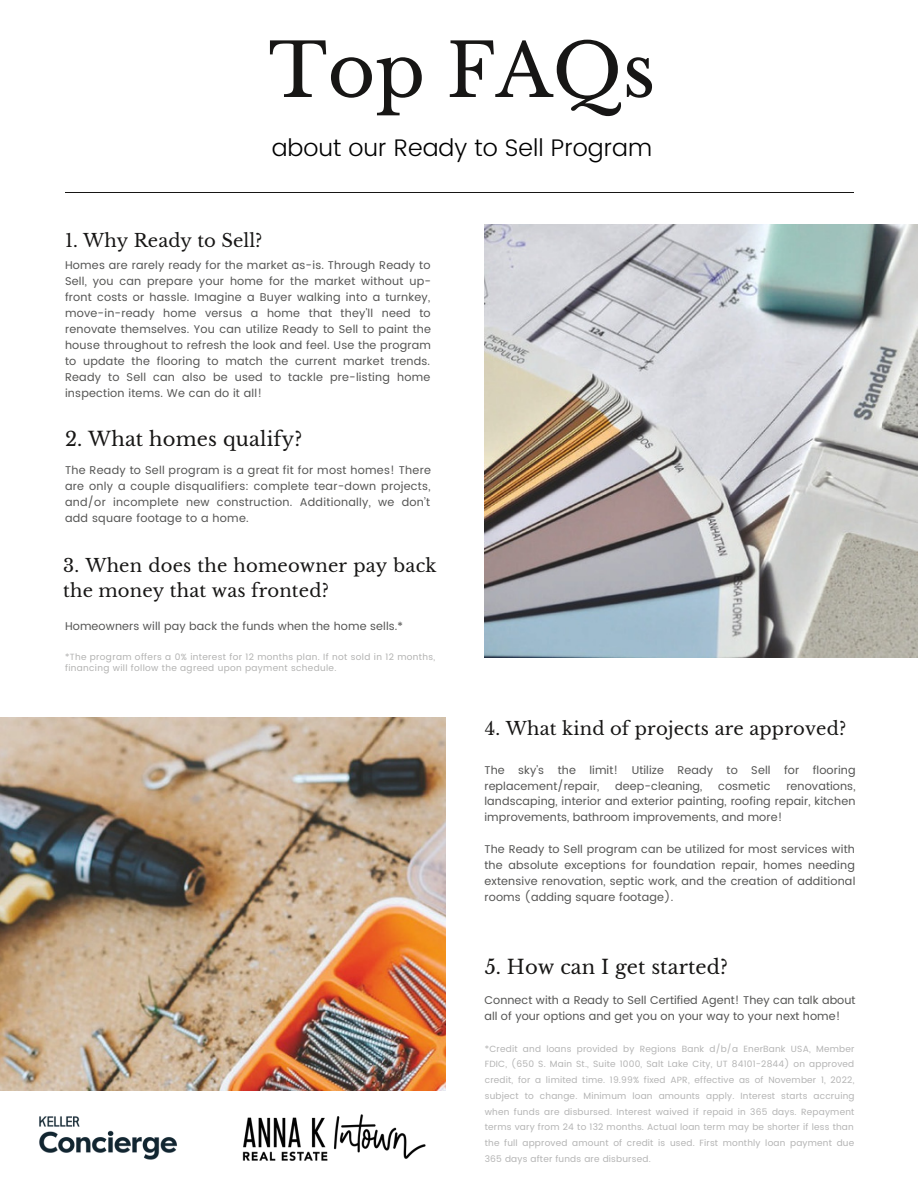
<style>
.page{position:relative;width:918px;height:1188px;background:#fff}
.page>*{position:absolute;margin:0;border:0;box-sizing:border-box;transform-origin:0 0}
.t1{font:73.5px "Libre Baskerville";color:#171615}
.t2{font:300 24px "Poppins";color:#000}
.t3{font:19.5px "Libre Baskerville";letter-spacing:.01em;color:#171615}
.t4{font:18px/24.8px "Libre Baskerville";letter-spacing:.01em;color:#171615}
.t5{font:11.25px/15.9px "Poppins";letter-spacing:.01em;color:#545453;text-align:justify}
.t6{font:9px/15.8px "Poppins";letter-spacing:.02em;color:#b4b4b4;text-align:justify}
.t7{font:9px/11.2px "Poppins";letter-spacing:.035em;color:#b2b2b1}
</style>
<div class="page">
<img style="left:485px;top:225px;width:433px;height:433px">
<img style="left:0;top:718px;width:446px;height:372px">
<hr style="left:65px;top:192px;width:788px;height:1px;background:#171615">
<img style="left:39px;top:1116px;width:138px;height:44px">
<img style="left:242px;top:1114px;width:184px;height:47px">
<h1 class="t1" style="left:268px;top:26px;width:389px">Top FAQs</h1>
<h2 class="t2" style="left:272px;top:134px;width:382px">about our Ready to Sell Program</h2>
<h3 class="t4" style="left:65px;top:229px;width:199px">1. Why Ready to Sell?</h3>
<p class="t5" style="left:65px;top:257px;width:368px">Homes are rarely ready for the market as-is. Through Ready to Sell, you can prepare your home for the market without up&shy;front costs or hassle. Imagine a Buyer walking into a turnkey, move-in-ready home versus a home that they'll need to renovate themselves. You can utilize Ready to Sell to paint the house throughout to refresh the look and feel. Use the program to update the flooring to match the current market trends.<br>Ready to Sell can also be used to tackle pre-listing home inspection items. We can do it all!</p>
<h3 class="t3" style="left:65px;top:427px;width:239px">2. What homes qualify?</h3>
<p class="t5" style="left:65px;top:463px;width:367px">The Ready to Sell program is a great fit for most homes! There are only a couple disqualifiers: complete tear-down projects, and/or incomplete new construction. Additionally, we don’t add square footage to a home.</p>
<h3 class="t4" style="left:63px;top:554px;width:375px">3. When does the homeowner pay back the money that was fronted?</h3>
<p class="t5" style="left:65px;top:619px;width:340px">Homeowners will pay back the funds when the home sells.*</p>
<p class="t7" style="left:65px;top:651px;width:372px">*The program offers a 0% interest for 12 months plan. If not sold in 12 months, financing will follow the agreed upon payment schedule.</p>
<h3 class="t4" style="left:485px;top:717px;width:363px">4. What kind of projects are approved?</h3>
<p class="t5" style="left:484px;top:762px;width:373px">The sky's the limit! Utilize Ready to Sell for flooring replacement/repair,</p>
<p class="t5" style="left:484px;top:778px;width:373px;text-indent:302px">renovations, landscaping, interior and exterior painting, roofing repair, kitchen improvements, bathroom improvements, and more!</p>
<p class="t5" style="left:484px;top:841px;width:372px">The Ready to Sell program can be utilized for most services with the absolute exceptions for foundation repair, homes needing extensive renovation, septic work, and the creation of additional rooms (adding square footage).</p>
<p class="t5" style="left:615px;top:778px;width:89px">deep-cleaning,</p>
<p class="t5" style="left:718px;top:778px;width:54px">cosmetic</p>
<h3 class="t3" style="left:485px;top:955px;width:245px">5. How can I get started?</h3>
<p class="t5" style="left:484px;top:992px;width:373px">Connect with a Ready to Sell Certified Agent! They can talk about all of your options and get you on your way to your next home!</p>
<p class="t6" style="left:485px;top:1041px;width:371px">*Credit and loans provided by Regions Bank d/b/a EnerBank USA, Member FDIC, (650 S. Main St., Suite 1000, Salt Lake City, UT 84101-2844) on approved credit, for a limited time. 19.99% fixed APR, effective as of November 1, 2022, subject to change. Minimum loan amounts apply. Interest starts accruing when funds are disbursed. Interest waived if repaid in 365 days. Repayment terms vary from 24 to 132 months. Actual loan term may be shorter if less than the full approved amount of credit is used. First monthly loan payment due 365 days after funds are disbursed.</p>
</div>
